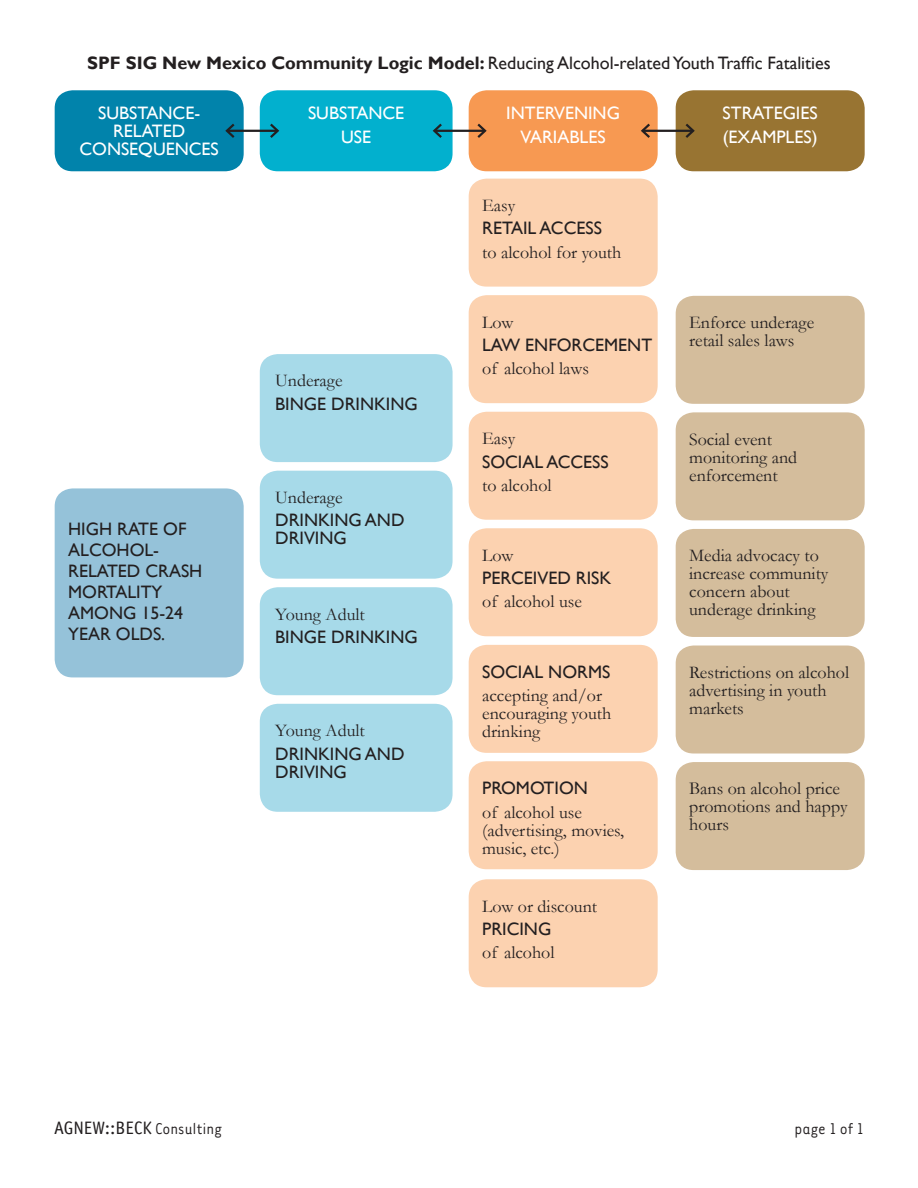
<style>
.page{position:relative;width:918px;height:1188px;background:#fff}
.page>*{position:absolute;margin:0;border:0;box-sizing:border-box;transform-origin:0 0}
.t1{font:18px/18px "Garamond";color:#231f20}
.t2{font:18px/21px "Gill Sans";color:#231f20}
.t3{font:18px/23.4px "Gill Sans";color:#fff;text-align:center}
.t4{font:18px "Officina Sans Book A";color:#231f20}
.t5{font:18px "Tarzana Narrow";color:#231f20}
.s1{font-weight:700}
.s2{font-family:"Tarzana Narrow"}
</style>
<div class="page">
<div style="left:55px;top:90px;width:189px;height:81px;background:#0183ab;border-radius:18px"></div>
<div style="left:676px;top:90px;width:189px;height:81px;background:#987432;border-radius:18px"></div>
<div style="left:469px;top:90px;width:189px;height:81px;background:#f79952;border-radius:18px"></div>
<div style="left:260px;top:90px;width:193px;height:81px;background:#02b0ce;border-radius:18px"></div>
<div style="left:55px;top:488px;width:189px;height:189px;background:#95c2d9;border-radius:18px"></div>
<div style="left:260px;top:354px;width:193px;height:108px;background:#a7dae9;border-radius:18px"></div>
<div style="left:260px;top:471px;width:193px;height:108px;background:#a7dae9;border-radius:18px"></div>
<div style="left:260px;top:587px;width:193px;height:108px;background:#a7dae9;border-radius:18px"></div>
<div style="left:260px;top:704px;width:193px;height:108px;background:#a7dae9;border-radius:18px"></div>
<div style="left:469px;top:179px;width:189px;height:108px;background:#fcd2b0;border-radius:18px"></div>
<div style="left:469px;top:295px;width:189px;height:108px;background:#fcd2b0;border-radius:18px"></div>
<div style="left:469px;top:412px;width:189px;height:108px;background:#fcd2b0;border-radius:18px"></div>
<div style="left:469px;top:528px;width:189px;height:108px;background:#fcd2b0;border-radius:18px"></div>
<div style="left:469px;top:645px;width:189px;height:108px;background:#fcd2b0;border-radius:18px"></div>
<div style="left:469px;top:761px;width:189px;height:108px;background:#fcd2b0;border-radius:18px"></div>
<div style="left:469px;top:879px;width:189px;height:108px;background:#fcd2b0;border-radius:18px"></div>
<div style="left:676px;top:296px;width:189px;height:108px;background:#d4bd9c;border-radius:18px"></div>
<div style="left:676px;top:412px;width:189px;height:108px;background:#d4bd9c;border-radius:18px"></div>
<div style="left:676px;top:529px;width:189px;height:108px;background:#d4bd9c;border-radius:18px"></div>
<div style="left:676px;top:646px;width:189px;height:108px;background:#d4bd9c;border-radius:18px"></div>
<div style="left:676px;top:762px;width:189px;height:108px;background:#d4bd9c;border-radius:18px"></div>
<hr style="left:227px;top:130px;width:51px;height:2px;background:#231f20">
<svg style="left:225px;top:123px;width:12px;height:15px"></svg>
<svg style="left:268px;top:123px;width:12px;height:15px"></svg>
<hr style="left:434px;top:130px;width:51px;height:2px;background:#231f20">
<svg style="left:432px;top:123px;width:12px;height:15px"></svg>
<svg style="left:475px;top:123px;width:12px;height:15px"></svg>
<hr style="left:642px;top:130px;width:51px;height:2px;background:#231f20">
<svg style="left:641px;top:123px;width:11px;height:15px"></svg>
<svg style="left:683px;top:123px;width:12px;height:15px"></svg>
<p class="t2" style="left:87px;top:53px;width:745px"><span class="s1">SPF SIG New Mexico Community Logic Model:</span> REDUCING ALCOHOL-RELATED YOUTH TRAFFIC FATALITIES</p>
<p class="t3" style="left:79px;top:105px;width:141px;line-height:18px">SUBSTANCE-<br>RELATED<br>CONSEQUENCES</p>
<p class="t3" style="left:723px;top:102px;width:97px;text-align:left">STRATEGIES (EXAMPLES)</p>
<p class="t3" style="left:308px;top:102px;width:98px">SUBSTANCE<br>USE</p>
<p class="t3" style="left:506px;top:102px;width:115px">INTERVENING<br>VARIABLES</p>
<p class="t2" style="left:68px;top:518px;width:136px">HIGH RATE OF<br>ALCOHOL-<br>RELATED CRASH<br>MORTALITY<br>AMONG 15-24<br>YEAR OLDS.</p>
<p class="t1" style="left:275px;top:371px;width:69px">Underage</p>
<p class="t2" style="left:275px;top:394px;width:21px">BINGE</p>
<p class="t2" style="left:331px;top:394px;width:12px">DRIN</p>
<p class="t2" style="left:374px;top:394px;width:23px">KING</p>
<p class="t1" style="left:275px;top:488px;width:69px">Underage</p>
<p class="t2" style="left:275px;top:510px;width:12px">DRIN</p>
<p class="t2" style="left:318px;top:510px;width:23px">KING</p>
<p class="t2" style="left:365px;top:510px;width:14px">AND</p>
<p class="t2" style="left:275px;top:528px;width:51px">DRIVING</p>
<p class="t1" style="left:275px;top:605px;width:91px">Young Adult</p>
<p class="t2" style="left:275px;top:627px;width:21px">BINGE</p>
<p class="t2" style="left:331px;top:627px;width:12px">DRIN</p>
<p class="t2" style="left:374px;top:627px;width:23px">KING</p>
<p class="t1" style="left:275px;top:721px;width:91px">Young Adult</p>
<p class="t2" style="left:275px;top:743px;width:12px">DRIN</p>
<p class="t2" style="left:318px;top:743px;width:23px">KING</p>
<p class="t2" style="left:365px;top:743px;width:14px">AND</p>
<p class="t2" style="left:275px;top:761px;width:51px">DRIVING</p>
<p class="t1" style="left:482px;top:196px;width:35px">Easy</p>
<p class="t2" style="left:482px;top:218px;width:10px">RETAIL</p>
<p class="t2" style="left:540px;top:218px;width:12px">ACCESS</p>
<p class="t1" style="left:482px;top:243px;width:141px">to alcohol for youth</p>
<p class="t1" style="left:482px;top:312px;width:33px">Low</p>
<p class="t2" style="left:482px;top:335px;width:172px">LAW ENFORCEMENT</p>
<p class="t1" style="left:482px;top:359px;width:108px">of alcohol laws</p>
<p class="t1" style="left:482px;top:429px;width:35px">Easy</p>
<p class="t2" style="left:482px;top:451px;width:12px">SOCIAL</p>
<p class="t2" style="left:547px;top:451px;width:12px">ACCESS</p>
<p class="t1" style="left:482px;top:476px;width:71px">to alcohol</p>
<p class="t1" style="left:482px;top:546px;width:33px">Low</p>
<p class="t2" style="left:482px;top:568px;width:19px">PERCEI</p>
<p class="t2" style="left:537px;top:568px;width:75px">VEDRISK</p>
<p class="t1" style="left:482px;top:592px;width:101px">of alcohol use</p>
<p class="t2" style="left:482px;top:662px;width:12px">SOCIAL</p>
<p class="t2" style="left:548px;top:662px;width:14px">NORMS</p>
<p class="t1" style="left:482px;top:686px;width:131px">accepting and/or encouraging youth drinking</p>
<p class="t2" style="left:482px;top:778px;width:22px">PROMOTION</p>
<p class="t1" style="left:482px;top:803px;width:144px">of alcohol use (advertising, movies, music, etc.)</p>
<p class="t1" style="left:482px;top:897px;width:117px">Low or discount</p>
<p class="t2" style="left:482px;top:919px;width:20px">PRICING</p>
<p class="t1" style="left:482px;top:943px;width:74px">of alcohol</p>
<p class="t1" style="left:689px;top:313px;width:127px">Enforce underage retail sales laws</p>
<p class="t1" style="left:689px;top:430px;width:110px">Social event monitoring and enforcement</p>
<p class="t1" style="left:689px;top:546px;width:141px">Media advocacy to increase community concern about underage drinking</p>
<p class="t1" style="left:689px;top:663px;width:162px">Restrictions on alcohol advertising in youth markets</p>
<p class="t1" style="left:689px;top:779px;width:160px">Bans on alcohol price promotions and happy hours</p>
<p class="t4" style="left:54px;top:1118px;width:169px">AGNEW::BECK <span class="s2">Consulting</span></p>
<p class="t5" style="left:795px;top:1118px;width:71px">page 1 of 1</p>
</div>
